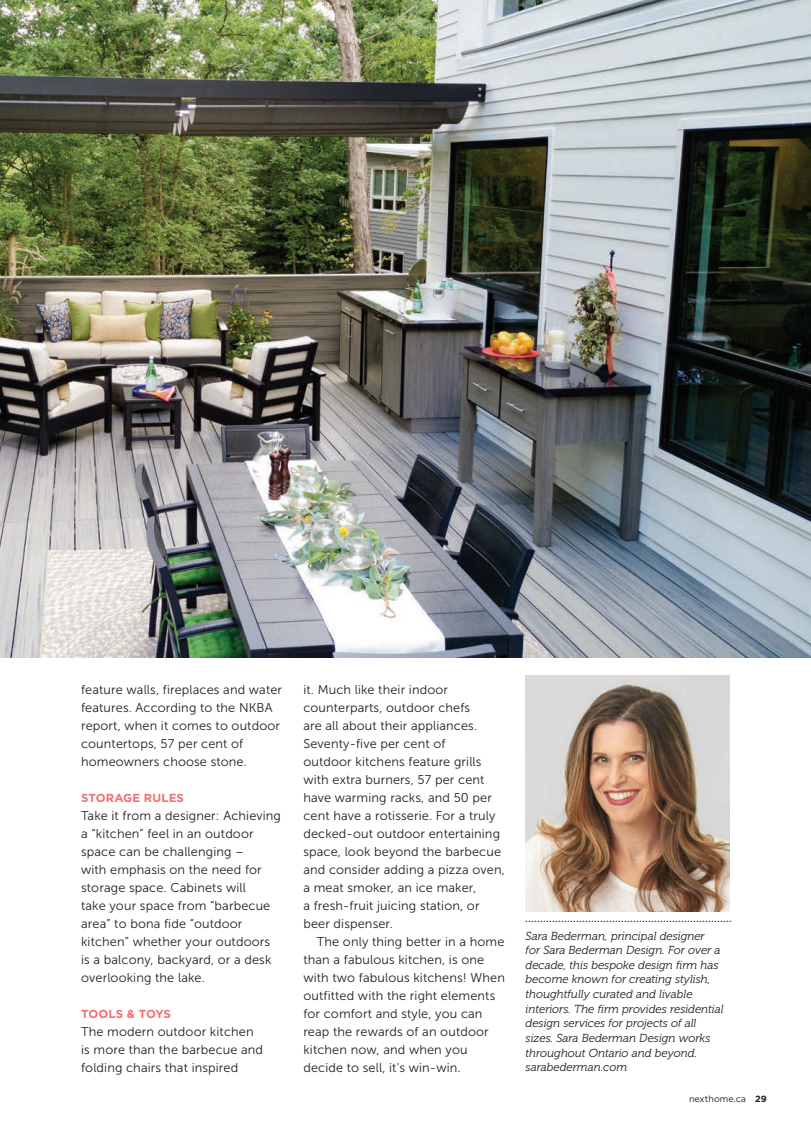
<style>
.page{position:relative;width:811px;height:1135px;background:#fff}
.page>*{position:absolute;margin:0;border:0;box-sizing:border-box;transform-origin:0 0}
.t1{font:12.75px/18px "Museo Sans 300";letter-spacing:.01em;color:#231f20}
.t2{font:italic 11.7px/14.5px "Museo 300";color:#231f20}
.t3{font:700 11.7px "Gotham";letter-spacing:.01em;color:#f26f72}
.t4{font:700 11.7px "Gotham";letter-spacing:-.02em;color:#f26f72}
.t5{font:9px "Gotham";color:#231f20}
.s1{font-weight:700}
</style>
<div class="page">
<img style="left:0;top:0;width:810px;height:657px">
<svg style="left:525px;top:920px;width:205px;height:1px"></svg>
<img style="left:525px;top:675px;width:204px;height:236px">
<p class="t1" style="left:81px;top:680px;width:202px">feature walls, fireplaces and water features. According to the NKBA report, when it comes to outdoor countertops, 57 per cent of homeowners choose stone.</p>
<p class="t3" style="left:81px;top:789px;width:104px">STORAGE RULES</p>
<p class="t1" style="left:81px;top:806px;width:201px">Take it from a designer: Achieving a “kitchen” feel in an outdoor space can be challenging –<br>with emphasis on the need for storage space. Cabinets will<br>take your space from “barbecue area” to bona fide “outdoor kitchen” whether your outdoors is a balcony, backyard, or a desk overlooking the lake.</p>
<p class="t4" style="left:81px;top:1005px;width:91px">TOOLS &amp; TOYS</p>
<p class="t1" style="left:81px;top:1022px;width:183px">The modern outdoor kitchen is more than the barbecue and folding chairs that inspired</p>
<p class="t1" style="left:303px;top:680px;width:203px">it. Much like their indoor counterparts, outdoor chefs<br>are all about their appliances.<br>Seventy-five per cent of<br>outdoor kitchens feature grills with extra burners, 57 per cent have warming racks, and 50 per cent have a rotisserie. For a truly decked-out outdoor entertaining space, look beyond the barbecue and consider adding a pizza oven, a meat smoker, an ice maker,<br>a fresh-fruit juicing station, or beer dispenser.</p>
<p class="t1" style="left:303px;top:932px;width:203px;text-indent:14px">The only thing better in a home than a fabulous kitchen, is one with two fabulous kitchens! When outfitted with the right elements for comfort and style, you can reap the rewards of an outdoor kitchen now, and when you decide to sell, it’s win-win.</p>
<p class="t2" style="left:525px;top:928px;width:199px">Sara Bederman, principal designer<br>for Sara Bederman Design. For over a decade, this bespoke design firm has become known for creating stylish, thoughtfully curated and livable interiors. The firm provides residential design services for projects of all sizes. Sara Bederman Design works throughout Ontario and beyond. sarabederman.com</p>
<p class="t5" style="left:688px;top:1093px;width:79px">nexthome.ca <span class="s1">29</span></p>
</div>
